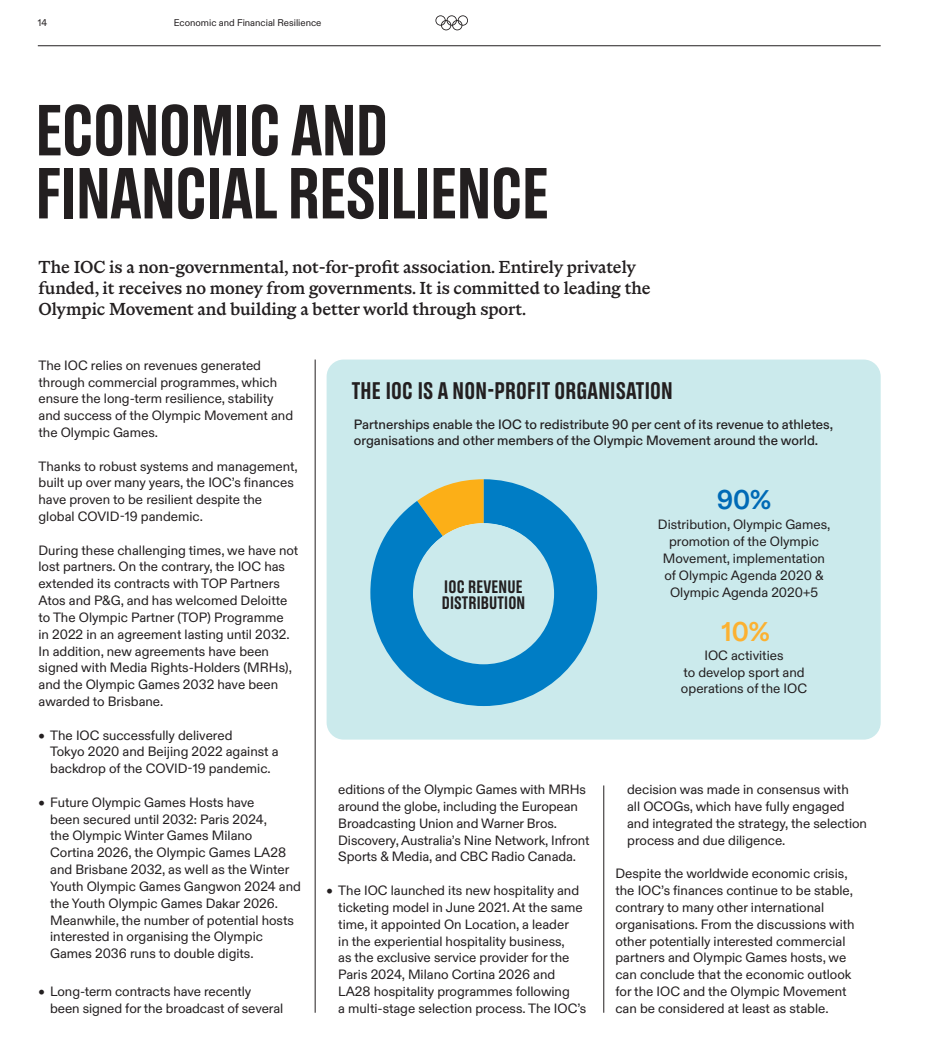
<style>
.page{position:relative;width:936px;height:1051px;background:#fff}
.page>*{position:absolute;margin:0;border:0;box-sizing:border-box;transform-origin:0 0}
.M_Headline_-_Serif_-_40{font:72px/63px "Olympic Headline";letter-spacing:-.01em;color:#231f20}
.Sans_-_Text_S_-_9{font:700 27px "Olympic Sans";color:#006ab6}
.Sans_-_Text_S_-_9-2{font:700 27px "Olympic Sans";color:#fcb131}
.Title_-_Headline_-_15{font:24px "Olympic Headline";letter-spacing:.01em;color:#231f20}
.t1{font:700 condensed 18.75px "Helvetica Neue LT Pro";color:#009e59}
.Title_-_Headline_-_15-2{font:18px/16.8px "Olympic Headline";letter-spacing:.01em;color:#231f20;text-align:right}
.M_Text_-_Serif_-_11_5{font:500 17.25px/21px "Olympic Serif";letter-spacing:-.005em;color:#231f20}
.Text_-_Bullets_-_Sans_-_9{font:13.5px/16.8px "Olympic Sans";color:#231f20}
.Sans_-_Text_S_-_9-3{font:13.5px/16.8px "Olympic Sans";color:#231f20;text-align:center}
.S_Text_-_Sans_-_9{font:500 13.5px/16.8px "Olympic Sans";color:#231f20}
.Header_-_Sans_-_6_5{font:9.75px "Olympic Sans";color:#231f20}
.s1{font-weight:300}
.s2{font-weight:700}
</style>
<div class="page">
<hr style="left:38px;top:45px;width:842px;height:1px;background:#231f20">
<svg style="left:435px;top:15px;width:33px;height:15px"></svg>
<div style="left:326px;top:359px;width:554px;height:380px;background:#cbeaec;border-radius:17px"></div>
<hr style="left:315px;top:359px;width:1px;height:653px;background:#231f20">
<hr style="left:603px;top:785px;width:1px;height:227px;background:#231f20">
<svg style="left:370px;top:479px;width:227px;height:227px;fill:#007dc5"></svg>
<div style="left:413px;top:523px;width:141px;height:141px;background:#cbeaec;border-radius:50%"></div>
<p class="Header_-_Sans_-_6_5" style="left:38px;top:15px;width:11px">14</p>
<p class="Header_-_Sans_-_6_5" style="left:174px;top:15px;width:149px">Economic and Financial Resilience</p>
<p class="M_Headline_-_Serif_-_40" style="left:35px;top:97px;width:515px">ECONOMIC AND<br>FINANCIAL RESILIENCE</p>
<p class="M_Text_-_Serif_-_11_5" style="left:38px;top:257px;width:613px">The IOC is a non-governmental, not-for-profit association. Entirely privately funded, it receives no money from governments. It is committed to leading the<br>Olympic Movement and building a better world through sport.</p>
<p class="t1" style="left:475px;top:312px;width:24px">5<span class="s1">%</span></p>
<p class="Text_-_Bullets_-_Sans_-_9" style="left:38px;top:356px;width:256px">The IOC relies on revenues generated through commercial programmes, which ensure the long-term resilience, stability and success of the Olympic Movement and the Olympic Games.</p>
<p class="Text_-_Bullets_-_Sans_-_9" style="left:38px;top:456px;width:261px">Thanks to robust systems and management, built up over many years, the IOC’s finances have proven to be resilient despite the global COVID-19 pandemic.</p>
<p class="Text_-_Bullets_-_Sans_-_9" style="left:38px;top:540px;width:261px">During these challenging times, we have not lost partners. On the contrary, the IOC has extended its contracts with TOP Partners Atos and P&amp;G, and has welcomed Deloitte to The Olympic Partner (TOP) Programme<br>in 2022 in an agreement lasting until 2032.<br>In addition, new agreements have been signed with Media Rights-Holders (MRHs), and the Olympic Games 2032 have been awarded to Brisbane.</p>
<p class="Text_-_Bullets_-_Sans_-_9" style="left:50px;top:725px;width:230px;text-indent:-12px"><span class="s2">•</span> The IOC successfully delivered<br>Tokyo 2020 and Beijing 2022 against a backdrop of the COVID-19 pandemic.</p>
<p class="Text_-_Bullets_-_Sans_-_9" style="left:50px;top:792px;width:252px;text-indent:-12px"><span class="s2">•</span> Future Olympic Games Hosts have<br>been secured until 2032: Paris 2024,<br>the Olympic Winter Games Milano<br>Cortina 2026, the Olympic Games LA28 and Brisbane 2032, as well as the Winter Youth Olympic Games Gangwon 2024 and the Youth Olympic Games Dakar 2026.<br>Meanwhile, the number of potential hosts interested in organising the Olympic Games 2036 runs to double digits.</p>
<p class="Text_-_Bullets_-_Sans_-_9" style="left:50px;top:981px;width:234px;text-indent:-12px"><span class="s2">•</span> Long-term contracts have recently been signed for the broadcast of several</p>
<p class="Title_-_Headline_-_15" style="left:352px;top:377px;width:322px">THE IOC IS A NON-PROFIT ORGANISATION</p>
<p class="S_Text_-_Sans_-_9" style="left:354px;top:414px;width:481px">Partnerships enable the IOC to redistribute 90 per cent of its revenue to athletes, organisations and other members of the Olympic Movement around the world.</p>
<p class="Title_-_Headline_-_15-2" style="left:444px;top:577px;width:41px">IOC REVEN</p>
<p class="Title_-_Headline_-_15-2" style="left:441px;top:577px;width:83px">UE<br>DISTRIBUTION</p>
<p class="Sans_-_Text_S_-_9" style="left:716px;top:479px;width:56px">90%</p>
<p class="Sans_-_Text_S_-_9-3" style="left:658px;top:515px;width:174px">Distribution, Olympic Games, promotion of the Olympic<br>Movement, implementation of Olympic Agenda 2020 &amp;<br>Olympic Agenda 2020+5</p>
<p class="Sans_-_Text_S_-_9-2" style="left:721px;top:611px;width:50px">10%</p>
<p class="Sans_-_Text_S_-_9-3" style="left:681px;top:645px;width:127px">IOC activities<br>to develop sport and operations of the IOC</p>
<p class="Text_-_Bullets_-_Sans_-_9" style="left:338px;top:780px;width:253px">editions of the Olympic Games with MRHs around the globe, including the European Broadcasting Union and Warner Bros.<br>Discovery, Australia’s Nine Network, Infront Sports &amp; Media, and CBC Radio Canada.</p>
<p class="Text_-_Bullets_-_Sans_-_9" style="left:338px;top:881px;width:249px;text-indent:-12px"><span class="s2">•</span> The IOC launched its new hospitality and ticketing model in June 2021. At the same time, it appointed On Location, a leader<br>in the experiential hospitality business,<br>as the exclusive service provider for the Paris 2024, Milano Cortina 2026 and LA28 hospitality programmes following<br>a multi-stage selection process. The IOC’s</p>
<p class="Text_-_Bullets_-_Sans_-_9" style="left:627px;top:780px;width:241px">decision was made in consensus with<br>all OCOGs, which have fully engaged and integrated the strategy, the selection process and due diligence.</p>
<p class="Text_-_Bullets_-_Sans_-_9" style="left:615px;top:864px;width:241px">Despite the worldwide economic crisis, the IOC’s finances continue to be stable, contrary to many other international organisations. From the discussions with other potentially interested commercial partners and Olympic Games hosts, we can conclude that the economic outlook for the IOC and the Olympic Movement can be considered at least as stable.</p>
</div>
